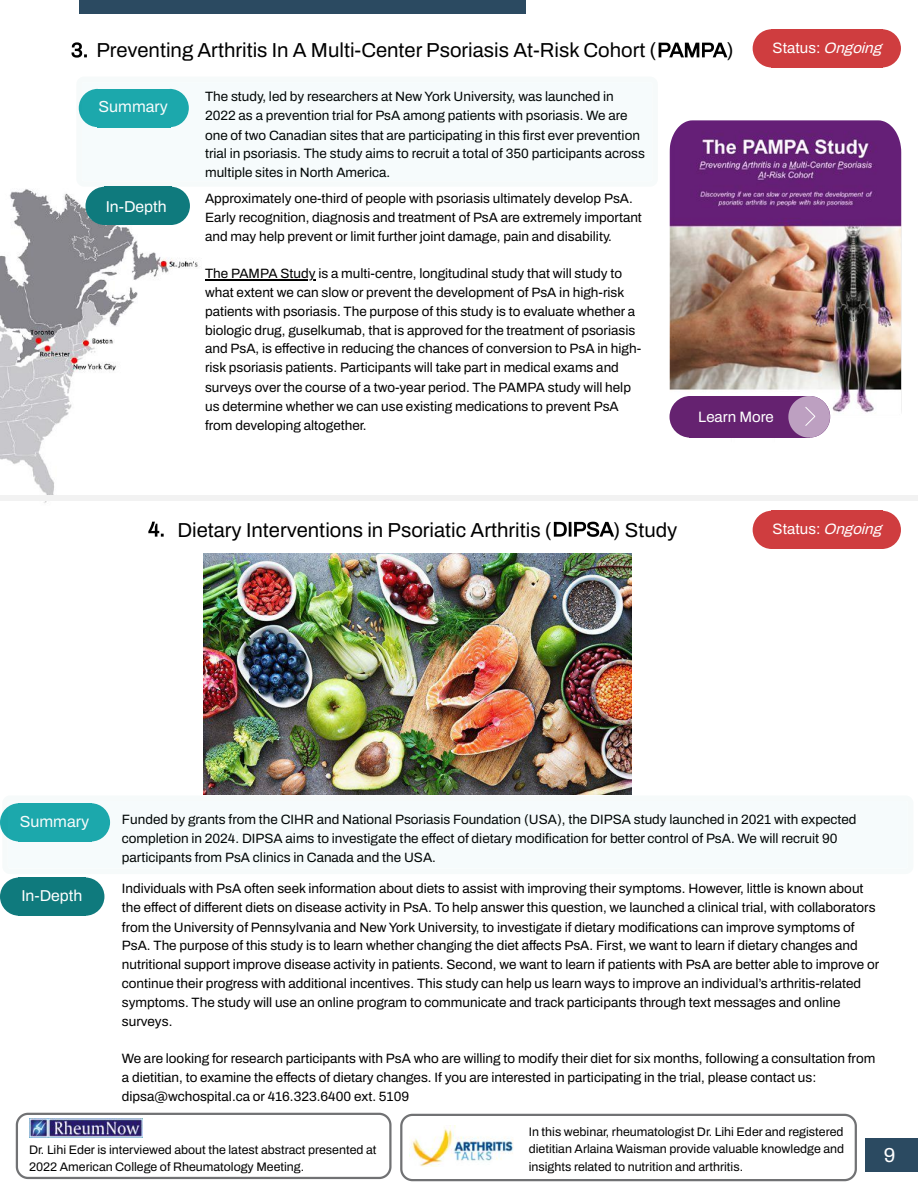
<style>
.page{position:relative;width:918px;height:1188px;background:#fff}
.page>*{position:absolute;margin:0;border:0;box-sizing:border-box;transform-origin:0 0}
.t1{font:600 20.25px "Archivo";color:#000}
.t2{font:600 20.25px "Archivo";color:#fff}
.t3{font:600 16.05px "Archivo";color:#fff}
.t4{font:600 15.75px "Archivo";color:#fff}
.t5{font:600 15px "Archivo";color:#fff}
.t6{font:600 13.5px/18.9px "Archivo";color:#000}
.t7{font:600 12.3px/17.4px "Archivo";color:#000;text-align:justify}
.s1{color:rgb(0 0 0/0)}
.s2{font-style:italic}
</style>
<div class="page">
<img style="left:0;top:189px;width:214px;height:314px">
<img style="left:670px;top:120px;width:231px;height:299px">
<div style="left:79px;top:0;width:446px;height:14px;background:#2b4a61"></div>
<hr style="left:205px;top:279px;width:111px;height:1px;background:#000">
<div style="left:104px;top:187px;width:67px;height:38px;background:#0f7a7d"></div>
<svg style="left:86px;top:187px;width:18px;height:38px"></svg>
<svg style="left:171px;top:187px;width:19px;height:38px"></svg>
<div style="left:771px;top:29px;width:111px;height:39px;background:#cf3d3f"></div>
<svg style="left:753px;top:29px;width:18px;height:39px"></svg>
<svg style="left:882px;top:29px;width:19px;height:39px"></svg>
<svg style="left:72px;top:42px;width:15px;height:16px"></svg>
<svg style="left:659px;top:43px;width:68px;height:14px"></svg>
<div style="left:690px;top:396px;width:120px;height:42px;background:#652270"></div>
<svg style="left:670px;top:396px;width:20px;height:42px"></svg>
<svg style="left:788px;top:396px;width:42px;height:42px"></svg>
<svg style="left:148px;top:522px;width:16px;height:15px"></svg>
<svg style="left:554px;top:522px;width:60px;height:15px"></svg>
<div style="left:771px;top:511px;width:111px;height:38px;background:#cf3d3f"></div>
<svg style="left:753px;top:511px;width:18px;height:38px"></svg>
<svg style="left:882px;top:511px;width:19px;height:38px"></svg>
<div style="left:19px;top:878px;width:67px;height:38px;background:#0f7a7d"></div>
<svg style="left:0;top:878px;width:19px;height:38px"></svg>
<svg style="left:86px;top:878px;width:18px;height:38px"></svg>
<svg style="left:0;top:814px;width:2px;height:17px"></svg>
<div style="left:865px;top:1138px;width:53px;height:34px;background:#2b4a61"></div>
<div style="left:0;top:495px;width:918px;height:6px;background:#f2f2f2"></div>
<svg style="left:400px;top:1113px;width:457px;height:69px"></svg>
<img style="left:409px;top:1125px;width:105px;height:42px">
<svg style="left:15px;top:1112px;width:377px;height:68px"></svg>
<img style="left:29px;top:1118px;width:114px;height:19px">
<img style="left:204px;top:554px;width:427px;height:240px">
<svg style="left:82px;top:88px;width:107px;height:40px;background:#2fafb3"></svg>
<div style="left:8px;top:803px;width:103px;height:39px;background:#1ca8ac"></div>
<h1 class="t1" style="left:71px;top:40px;width:665px"><span class="s1">3.</span> Preventing Arthritis In A Multi-Center Psoriasis At-Risk Cohort (<span class="s1">PAMPA</span>)</h1>
<p class="t5" style="left:773px;top:39px;width:114px">Status: <span class="s2">Ongoing</span></p>
<p class="t3" style="left:99px;top:98px;width:71px">Summary</p>
<p class="t4" style="left:106px;top:198px;width:62px">In-Depth</p>
<p class="t6" style="left:205px;top:87px;width:441px">The study, led by researchers at New York University, was launched in 2022 as a prevention trial for PsA among patients with psoriasis. We are one of two Canadian sites that are participating in this fi rst ever prevention trial in psoriasis. The study aims to recruit a total of 350 participants across multiple sites in North America.</p>
<p class="t6" style="left:205px;top:188px;width:438px">Approximately one-third of people with psoriasis ultimately develop PsA.<br>Early recognition, diagnosis and treatment of PsA are extremely important and may help prevent or limit further joint damage, pain and disability.</p>
<p class="t6" style="left:205px;top:264px;width:438px">The PAMPA Study is a multi-centre, longitudinal study that will study to what extent we can slow or prevent the development of PsA in high-risk patients with psoriasis. The purpose of this study is to evaluate whether a biologic drug, guselkumab, that is approved for the treatment of psoriasis and PsA, is effective in reducing the chances of conversion to PsA in high&shy;risk psoriasis patients. Participants will take part in medical exams and surveys over the course of a two-year period. The PAMPA study will help us determine whether we can use existing medications to prevent PsA from developing altogether.</p>
<p class="t5" style="left:698px;top:408px;width:77px">Learn More</p>
<h1 class="t1" style="left:148px;top:519px;width:531px"><span class="s1">4.</span> Dietary Interventions in Psoriatic Arthritis (<span class="s1">DIPSA</span>) Study</h1>
<p class="t5" style="left:773px;top:521px;width:114px">Status: <span class="s2">Ongoing</span></p>
<p class="t3" style="left:20px;top:812px;width:71px">Summary</p>
<p class="t4" style="left:21px;top:887px;width:62px">In-Depth</p>
<p class="t6" style="left:122px;top:809px;width:736px">Funded by grants from the CIHR and National Psoriasis Foundation (USA), the DIPSA study launched in 2021 with expected completion in 2024. DIPSA aims to investigate the effect of dietary modification for better control of PsA. We will recruit 90 participants from PsA clinics in Canada and the USA.</p>
<p class="t6" style="left:122px;top:879px;width:759px">Individuals with PsA often seek information about diets to assist with improving their symptoms. However, little is known about the effect of different diets on disease activity in PsA. To help answer this question, we launched a clinical trial, with collaborators from the University of Pennsylvania and New York University, to investigate if dietary modifications can improve symptoms of PsA. The purpose of this study is to learn whether changing the diet affects PsA. First, we want to learn if dietary changes and nutritional support improve disease activity in patients. Second, we want to learn if patients with PsA are better able to improve or continue their progress with additional incentives. This study can help us learn ways to improve an individual’s arthritis-related symptoms. The study will use an online program to communicate and track participants through text messages and online surveys.</p>
<p class="t6" style="left:122px;top:1049px;width:755px">We are looking for research participants with PsA who are willing to modify their diet for six months, following a consultation from a dietitian, to examine the effects of dietary changes. If you are interested in participating in the trial, please contact us: dipsa@wchospital.ca or 416.323.6400 ext. 5109</p>
<p class="t7" style="left:529px;top:1123px;width:317px">In this webinar, rheumatologist Dr. Lihi Eder and registered dietitian Arlaina Waisman provide valuable knowledge and insights related to nutrition and arthritis.</p>
<p class="t7" style="left:29px;top:1142px;width:349px;line-height:16.8px">Dr. Lihi Eder is interviewed about the latest abstract presented at<br>2022 American College of Rheumatology Meeting.</p>
<h1 class="t2" style="left:884px;top:1144px;width:13px">9</h1>
</div>
